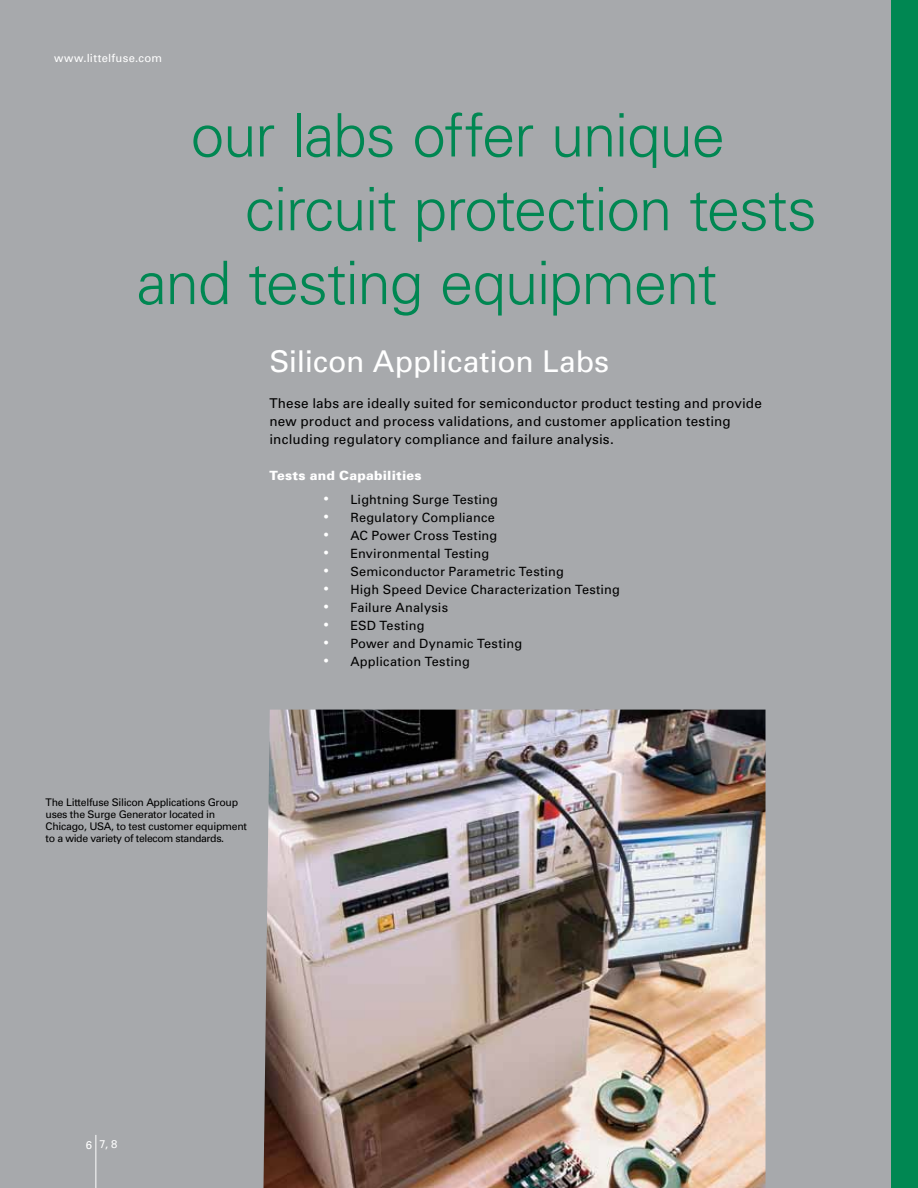
<style>
.page{position:relative;width:918px;height:1188px;background:#fff}
.page>*{position:absolute;margin:0;border:0;box-sizing:border-box;transform-origin:0 0}
.t1{font:300 60px "Univers";letter-spacing:-.02em;color:#008752}
.t2{font:30px "Univers";letter-spacing:-.005em;color:#fff}
.t3{font:13.5px/18px "Univers";letter-spacing:.015em;color:#000}
.t4{font:12.75px "Univers";letter-spacing:.015em;color:#000}
.t5{font:900 12.75px "Univers";letter-spacing:.015em;color:#fff}
.t6{font:11.25px "Univers";letter-spacing:.025em;color:#fff}
.t7{font:10.5px/12px "Univers";letter-spacing:-.025em;color:#000}
.s1{font-size:15.75px;color:#fff}
</style>
<div class="page">
<div style="left:0;top:0;width:902px;height:1188px;background:#a7a9ac"></div>
<hr style="left:95px;top:1135px;width:1px;height:53px;background:#fff">
<div style="left:891px;top:0;width:27px;height:1188px;background:#008752"></div>
<img style="left:263px;top:710px;width:503px;height:478px">
<p class="t6" style="left:54px;top:51px;width:110px">www.littelfuse.com</p>
<h1 class="t1" style="left:191px;top:99px;width:536px">our labs offer unique</h1>
<h1 class="t1" style="left:245px;top:173px;width:574px">circuit protection tests</h1>
<h1 class="t1" style="left:137px;top:247px;width:582px">and testing equipment</h1>
<h2 class="t2" style="left:269px;top:342px;width:341px">Silicon Application Labs</h2>
<p class="t3" style="left:269px;top:394px;width:494px">These labs are ideally suited for semiconductor product testing and provide new product and process validations, and customer application testing including regulatory compliance and failure analysis.</p>
<p class="t5" style="left:269px;top:467px;width:154px">Tests and Capabilities</p>
<p class="t4" style="left:323px;top:492px;width:176px"><span class="s1">•</span> Lightning Surge Testing</p>
<p class="t4" style="left:323px;top:510px;width:173px"><span class="s1">•</span> Regulatory Compliance</p>
<p class="t4" style="left:323px;top:528px;width:176px"><span class="s1">•</span> AC Power Cross Testing</p>
<p class="t4" style="left:323px;top:546px;width:167px"><span class="s1">•</span> Environmental Testing</p>
<p class="t4" style="left:323px;top:564px;width:242px"><span class="s1">•</span> Semiconductor Parametric Testing</p>
<p class="t4" style="left:323px;top:582px;width:298px"><span class="s1">•</span> High Speed Device Characterization Testing</p>
<p class="t4" style="left:323px;top:600px;width:126px"><span class="s1">•</span> Failure Analysis</p>
<p class="t4" style="left:323px;top:618px;width:103px"><span class="s1">•</span> ESD Testing</p>
<p class="t4" style="left:323px;top:636px;width:200px"><span class="s1">•</span> Power and Dynamic Testing</p>
<p class="t4" style="left:323px;top:654px;width:148px"><span class="s1">•</span> Application Testing</p>
<p class="t7" style="left:46px;top:796px;width:203px">The Littelfuse Silicon Applications Group uses the Surge Generator located in Chicago, USA, to test customer equipment to a wide variety of telecom standards.</p>
<p class="t6" style="left:86px;top:1137px;width:33px">6 7, 8</p>
</div>
